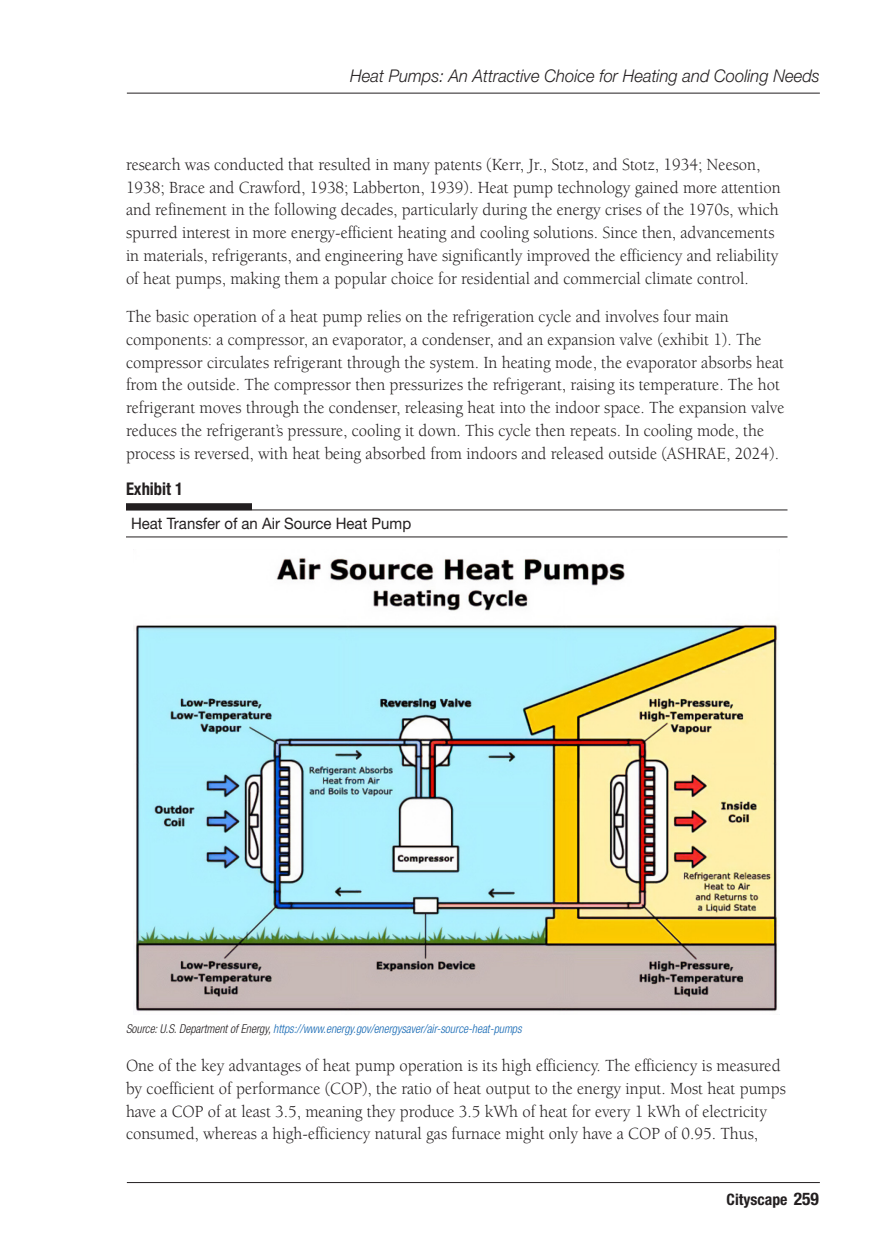
<style>
.page{position:relative;width:882px;height:1260px;background:#fff}
.page>*{position:absolute;margin:0;border:0;box-sizing:border-box;transform-origin:0 0}
.t1{font:17.5px/22.8px "Berkeley Std";color:#231f20;scale:.95 1}
.t2{font:italic 300 17.5px "Helvetica Neue LT Std";color:#231f20;scale:.95 1}
.t3{font:700 condensed 17.5px "Helvetica Neue LT Std";color:#231f20;scale:.95 1}
.t4{font:15.75px "Helvetica Neue LT Std";color:#231f20;scale:.95 1}
.t5{font:700 condensed 15.75px "Helvetica Neue LT Std";color:#231f20}
.t6{font:italic 300 condensed 12.25px "Helvetica Neue LT Std";color:#1367b3;scale:.95 1}
.s1{color:#231f20}
.s2{font-size:17.5px}
</style>
<div class="page">
<hr style="left:127px;top:93px;width:693px;height:1px;background:#231f20">
<hr style="left:127px;top:1182px;width:693px;height:1px;background:#231f20">
<div style="left:126px;top:503px;width:126px;height:7px;background:#231f20"></div>
<hr style="left:126px;top:510px;width:662px;height:1px;background:#231f20">
<hr style="left:126px;top:537px;width:662px;height:1px;background:#231f20">
<img style="left:135px;top:558px;width:644px;height:454px">
<p class="t2" style="left:350px;top:66px;width:496px">Heat Pumps: An Attractive Choice for Heating and Cooling Needs</p>
<p class="t1" style="left:126px;top:153px;width:691px">research was conducted that resulted in many patents (Kerr, Jr., Stotz, and Stotz, 1934; Neeson, 1938; Brace and Crawford, 1938; Labberton, 1939). Heat pump technology gained more attention and refinement in the following decades, particularly during the energy crises of the 1970s, which spurred interest in more energy-efficient heating and cooling solutions. Since then, advancements in materials, refrigerants, and engineering have significantly improved the efficiency and reliability of heat pumps, making them a popular choice for residential and commercial climate control.</p>
<p class="t1" style="left:126px;top:305px;width:695px">The basic operation of a heat pump relies on the refrigeration cycle and involves four main components: a compressor, an evaporator, a condenser, and an expansion valve (exhibit 1). The compressor circulates refrigerant through the system. In heating mode, the evaporator absorbs heat from the outside. The compressor then pressurizes the refrigerant, raising its temperature. The hot refrigerant moves through the condenser, releasing heat into the indoor space. The expansion valve reduces the refrigerant’s pressure, cooling it down. This cycle then repeats. In cooling mode, the process is reversed, with heat being absorbed from indoors and released outside (ASHRAE, 2024).</p>
<p class="t3" style="left:126px;top:479px;width:62px">Exhibit 1</p>
<p class="t4" style="left:131px;top:514px;width:296px">Heat Transfer of an Air Source Heat Pump</p>
<p class="t6" style="left:126px;top:1021px;width:418px"><span class="s1">Source: U.S. Department of Energy,</span> https://www.energy.gov/energysaver/air-source-heat-pumps</p>
<p class="t1" style="left:126px;top:1054px;width:696px">One of the key advantages of heat pump operation is its high efficiency. The efficiency is measured by coefficient of performance (COP), the ratio of heat output to the energy input. Most heat pumps have a COP of at least 3.5, meaning they produce 3.5 kWh of heat for every 1 kWh of electricity consumed, whereas a high-efficiency natural gas furnace might only have a COP of 0.95. Thus,</p>
<p class="t5" style="left:727px;top:1190px;width:94px">Cityscape <span class="s2">259</span></p>
</div>
